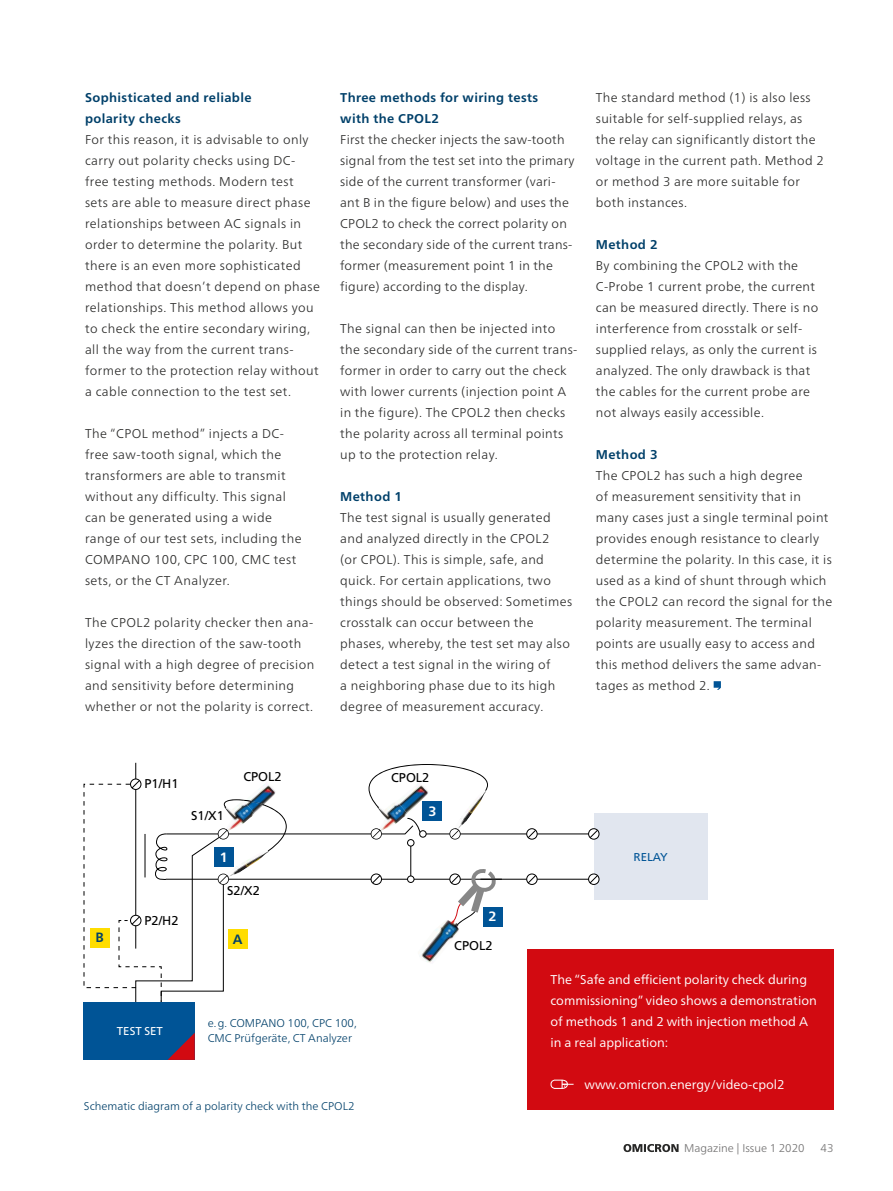
<style>
.page{position:relative;width:893px;height:1191px;background:#fff}
.page>*{position:absolute;margin:0;border:0;box-sizing:border-box;transform-origin:0 0}
.t1{font:700 13.5px "Frutiger Neue LTW1 G";color:#fff}
.t2{font:700 13.5px "Frutiger Neue LTW1 G";color:#00406a}
.t3{font:300 12.75px/21px "Frutiger Neue LTW1 G";letter-spacing:.03em;color:#282827}
.t4{font:12.75px/21px "Frutiger Neue LTW1 G";color:#fff}
.t5{font:700 12.75px/21px "Frutiger Neue LTW1 G";letter-spacing:.03em;color:#00406a}
.t6{font:12.75px "Frutiger";color:#000}
.t7{font:11.4px "Frutiger Neue LTW1 G";color:#fff}
.t8{font:11.4px "Frutiger Neue LTW1 G";color:#005496}
.t9{font:300 11.25px/15px "Frutiger Neue LTW1 G";color:#00406a}
.t10{font:300 11.25px "Frutiger Neue LTW1 G";color:#706f6f}
</style>
<div class="page">
<svg style="left:623px;top:1144px;width:56px;height:8px"></svg>
<svg style="left:714px;top:681px;width:7px;height:9px"></svg>
<div style="left:594px;top:813px;width:114px;height:86px;background:#e1e6ef"></div>
<div style="left:483px;top:906px;width:20px;height:20px;background:#005496"></div>
<hr style="left:135px;top:763px;width:1px;height:185px;background:#000">
<hr style="left:420px;top:833px;width:174px;height:1px;background:#000">
<hr style="left:166px;top:879px;width:428px;height:1px;background:#000">
<div style="left:526px;top:828px;width:11px;height:11px;border:1px solid #000;border-radius:50%"></div>
<svg style="left:527px;top:829px;width:10px;height:9px"></svg>
<div style="left:526px;top:873px;width:11px;height:11px;border:1px solid #000;border-radius:50%"></div>
<svg style="left:527px;top:874px;width:10px;height:10px"></svg>
<div style="left:588px;top:828px;width:11px;height:11px;border:1px solid #000;border-radius:50%"></div>
<svg style="left:589px;top:829px;width:10px;height:9px"></svg>
<div style="left:588px;top:873px;width:11px;height:11px;border:1px solid #000;border-radius:50%"></div>
<svg style="left:589px;top:874px;width:10px;height:10px"></svg>
<div style="left:84px;top:1002px;width:111px;height:58px;background:#005496"></div>
<svg style="left:168px;top:1033px;width:27px;height:27px"></svg>
<svg style="left:84px;top:764px;width:418px;height:238px"></svg>
<div style="left:527px;top:949px;width:306px;height:161px;background:#d20a11"></div>
<svg style="left:550px;top:1079px;width:24px;height:10px"></svg>
<p class="t5" style="left:85px;top:87px;width:168px">Sophisticated and reliable polarity checks</p>
<p class="t3" style="left:85px;top:128px;width:236px">For this reason, it is advisable to only carry out polarity checks using DC&shy;free testing methods. Modern test<br>sets are able to measure direct phase relationships between AC signals in order to determine the polarity. But there is an even more sophisticated method that doesn’t depend on phase relationships. This method allows you to check the entire secondary wiring, all the way from the current trans&shy;former to the protection relay without a cable connection to the test set.</p>
<p class="t3" style="left:85px;top:422px;width:218px">The “CPOL method” injects a DC&shy;free saw-tooth signal, which the transformers are able to transmit without any difficulty. This signal can be generated using a wide range of our test sets, including the<br>COMPANO 100, CPC 100, CMC test sets, or the CT Analyzer.</p>
<p class="t3" style="left:85px;top:611px;width:231px">The CPOL2 polarity checker then ana&shy;lyzes the direction of the saw-tooth signal with a high degree of precision and sensitivity before determining whether or not the polarity is correct.</p>
<p class="t5" style="left:340px;top:87px;width:200px">Three methods for wiring tests with the CPOL2</p>
<p class="t3" style="left:340px;top:128px;width:236px">First the checker injects the saw-tooth signal from the test set into the primary side of the current transformer (vari&shy;ant B in the figure below) and uses the CPOL2 to check the correct polarity on the secondary side of the current trans&shy;former (measurement point 1 in the figure) according to the display.</p>
<p class="t3" style="left:340px;top:317px;width:239px">The signal can then be injected into the secondary side of the current trans&shy;former in order to carry out the check with lower currents (injection point A in the figure). The CPOL2 then checks the polarity across all terminal points up to the protection relay.</p>
<p class="t5" style="left:340px;top:486px;width:63px">Method 1</p>
<p class="t3" style="left:340px;top:506px;width:233px">The test signal is usually generated and analyzed directly in the CPOL2<br>(or CPOL). This is simple, safe, and quick. For certain applications, two things should be observed: Sometimes crosstalk can occur between the phases, whereby, the test set may also detect a test signal in the wiring of<br>a neighboring phase due to its high degree of measurement accuracy.</p>
<p class="t3" style="left:596px;top:86px;width:229px">The standard method (1) is also less suitable for self-supplied relays, as the relay can significantly distort the voltage in the current path. Method 2 or method 3 are more suitable for both instances.</p>
<p class="t5" style="left:596px;top:233px;width:63px">Method 2</p>
<p class="t3" style="left:596px;top:254px;width:224px">By combining the CPOL2 with the C-Probe 1 current probe, the current can be measured directly. There is no interference from crosstalk or self&shy;supplied relays, as only the current is analyzed. The only drawback is that the cables for the current probe are not always easily accessible.</p>
<p class="t5" style="left:596px;top:443px;width:63px">Method 3</p>
<p class="t3" style="left:596px;top:464px;width:238px">The CPOL2 has such a high degree<br>of measurement sensitivity that in many cases just a single terminal point provides enough resistance to clearly determine the polarity. In this case, it is used as a kind of shunt through which the CPOL2 can record the signal for the polarity measurement. The terminal points are usually easy to access and this method delivers the same advan&shy;tages as method 2.</p>
<p class="t6" style="left:144px;top:776px;width:36px">P1/H1</p>
<p class="t6" style="left:144px;top:912px;width:36px">P2/H2</p>
<p class="t6" style="left:191px;top:808px;width:34px">S1/X1</p>
<p class="t1" style="left:220px;top:849px;width:10px">1</p>
<p class="t6" style="left:243px;top:768px;width:40px">CPOL2</p>
<p class="t6" style="left:391px;top:770px;width:40px">CPOL2</p>
<p class="t1" style="left:428px;top:803px;width:10px">3</p>
<p class="t6" style="left:227px;top:882px;width:34px">S2/X2</p>
<p class="t2" style="left:96px;top:929px;width:10px">B</p>
<p class="t2" style="left:233px;top:931px;width:11px">A</p>
<p class="t1" style="left:488px;top:908px;width:10px">2</p>
<p class="t6" style="left:454px;top:938px;width:40px">CPOL2</p>
<p class="t8" style="left:633px;top:848px;width:36px">RELAY</p>
<p class="t7" style="left:117px;top:1022px;width:48px">TEST SET</p>
<p class="t9" style="left:208px;top:1015px;width:150px">e. g. COMPANO 100, CPC 100,<br>CMC Prüfgeräte, CT Analyzer</p>
<p class="t9" style="left:84px;top:1098px;width:272px">Schematic diagram of a polarity check with the CPOL2</p>
<p class="t4" style="left:550px;top:968px;width:268px">The “Safe and efficient polarity check during commissioning” video shows a demonstration of methods 1 and 2 with injection method A in a real application:</p>
<p class="t4" style="left:584px;top:1073px;width:201px">www.omicron.energy/video-cpol2</p>
<p class="t10" style="left:684px;top:1141px;width:122px">Magazine | Issue 1 2020</p>
<p class="t10" style="left:820px;top:1141px;width:14px">43</p>
</div>
